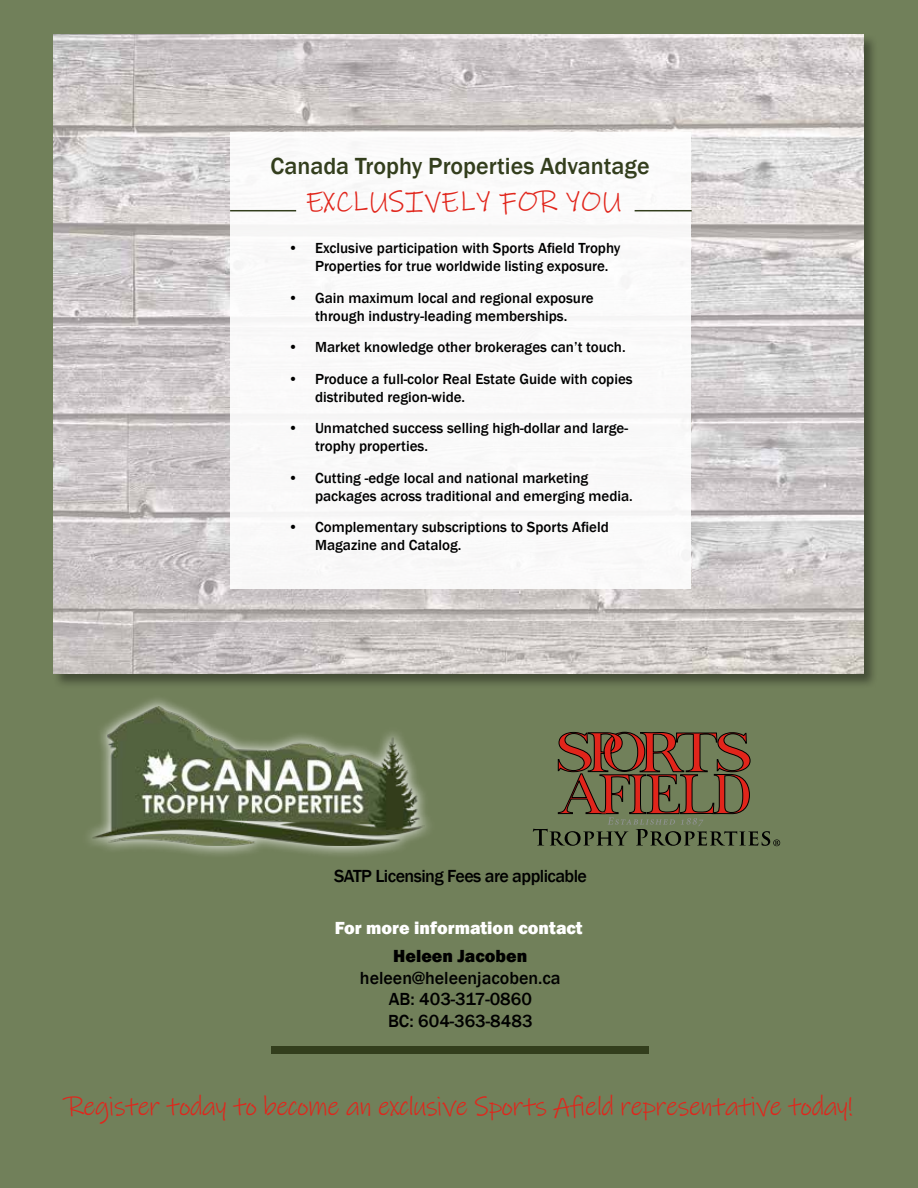
<style>
.page{position:relative;width:918px;height:1188px;background:#71805a}
.page>*{position:absolute;margin:0;border:0;box-sizing:border-box;transform-origin:0 0}
.t1{font:30px "Ink Free";color:#e1251b}
.t2{font:27px "Ink Free";letter-spacing:-.03em;color:#e1251b}
.t3{font:500 24px "Franklin Gothic";color:#333e1d}
.t4{font:500 18px/21.6px "Franklin Gothic";color:#000;text-align:center}
.t5{font:500 18px "Franklin Gothic";letter-spacing:-.03em;color:#000}
.t6{font:800 18px "Franklin Gothic";color:#fff}
.t7{font:800 18px "Franklin Gothic";color:#000}
.t8{font:500 15px/18px "Franklin Gothic";color:#000}
</style>
<div class="page">
<div style="left:52px;top:33px;width:827px;height:656px;background:#000;opacity:.4"></div>
<img style="left:54px;top:35px;width:810px;height:639px">
<div style="left:231px;top:132px;width:460px;height:457px;background:#fff"></div>
<hr style="left:230px;top:210px;width:66px;height:1px;background:#333e1d">
<hr style="left:635px;top:210px;width:57px;height:1px;background:#333e1d">
<div style="left:81px;top:695px;width:355px;height:163px;background:#fff;opacity:.8"></div>
<img style="left:92px;top:706px;width:333px;height:140px">
<svg style="left:533px;top:732px;width:247px;height:114px"></svg>
<div style="left:271px;top:1046px;width:378px;height:8px;background:#333e1d"></div>
<h3 class="t3" style="left:270px;top:151px;width:381px">Canada Trophy Properties Advantage</h3>
<h1 class="t1" style="left:306px;top:184px;width:317px">EXCLUSIVELY FOR YOU</h1>
<p class="t8" style="left:315px;top:240px;width:307px;text-indent:-27px">• Exclusive participation with Sports Afield Trophy<br>Properties for true worldwide listing exposure.</p>
<p class="t8" style="left:288px;top:289px;width:307px;text-align:center">• Gain maximum local and regional exposure through industry-leading memberships.</p>
<p class="t8" style="left:288px;top:339px;width:339px">• Market knowledge other brokerages can’t touch.</p>
<p class="t8" style="left:315px;top:370px;width:319px;text-indent:-27px">• Produce a full-color Real Estate Guide with copies distributed region-wide.</p>
<p class="t8" style="left:315px;top:420px;width:315px;text-indent:-27px">• Unmatched success selling high-dollar and large&shy;trophy properties.</p>
<p class="t8" style="left:315px;top:469px;width:319px;text-indent:-27px">• Cutting -edge local and national marketing packages across traditional and emerging media.</p>
<p class="t8" style="left:315px;top:519px;width:295px;text-indent:-27px">• Complementary subscriptions to Sports Afield<br>Magazine and Catalog.</p>
<p class="t5" style="left:334px;top:865px;width:254px">SATP Licensing Fees are applicable</p>
<p class="t6" style="left:335px;top:917px;width:250px">For more information contact</p>
<p class="t7" style="left:393px;top:944px;width:136px">Heleen Jacoben</p>
<p class="t4" style="left:360px;top:967px;width:202px">heleen@heleenjacoben.ca<br>AB: 403-317-0860<br>BC: 604-363-8483</p>
<h2 class="t2" style="left:67px;top:1090px;width:787px">Register today to become an exclusive Sports Afield representative today!</h2>
</div>
